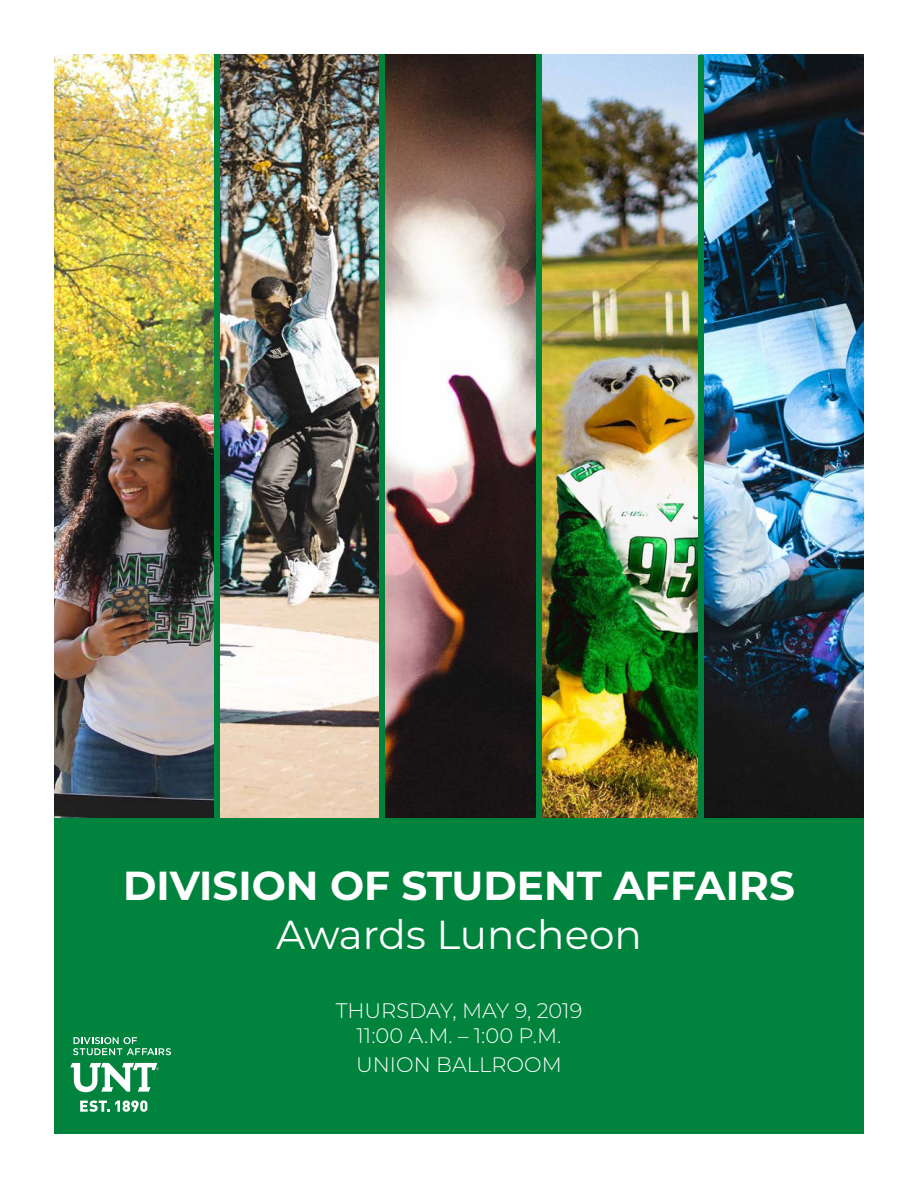
<style>
.page{position:relative;width:918px;height:1188px;background:#fff}
.page>*{position:absolute;margin:0;border:0;box-sizing:border-box;transform-origin:0 0}
.t1{font:700 40.5px "Montserrat";color:#fff}
.t2{font:40.5px "Montserrat";color:#fff}
.t3{font:300 21px "Montserrat";color:#fff}
</style>
<div class="page">
<div style="left:54px;top:815px;width:810px;height:319px;background:#00833d"></div>
<img style="left:54px;top:54px;width:482px;height:763px">
<img style="left:542px;top:54px;width:159px;height:763px">
<img style="left:701px;top:54px;width:163px;height:763px">
<div style="left:214px;top:54px;width:6px;height:767px;background:#00833d"></div>
<div style="left:380px;top:54px;width:5px;height:767px;background:#00833d"></div>
<div style="left:536px;top:54px;width:6px;height:767px;background:#00833d"></div>
<div style="left:698px;top:56px;width:6px;height:766px;background:#00833d"></div>
<svg style="left:73px;top:1037px;width:98px;height:18px"></svg>
<svg style="left:80px;top:1100px;width:67px;height:12px"></svg>
<svg style="left:70px;top:1063px;width:89px;height:29px"></svg>
<p class="t1" style="left:123px;top:856px;width:673px">DIVISION OF STUDENT AFFAIRS</p>
<p class="t2" style="left:276px;top:906px;width:367px">Awards Luncheon</p>
<p class="t3" style="left:336px;top:996px;width:248px">THURSDAY, MAY 9, 2019</p>
<p class="t3" style="left:357px;top:1021px;width:206px">11:00 A.M. – 1:00 P.M.</p>
<p class="t3" style="left:356px;top:1050px;width:207px">UNION BALLROOM</p>
</div>
